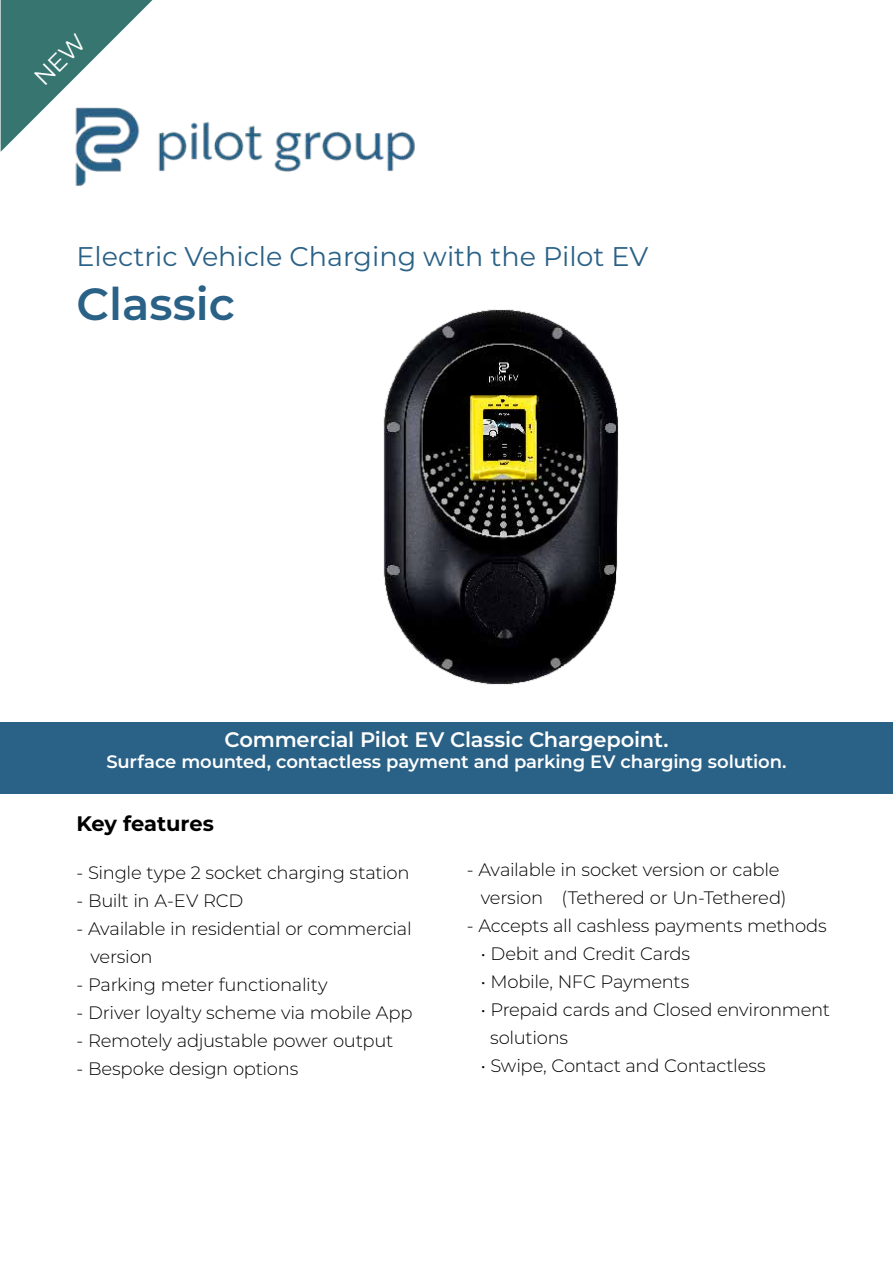
<style>
.page{position:relative;width:893px;height:1263px;background:#fff}
.page>*{position:absolute;margin:0;border:0;box-sizing:border-box;transform-origin:0 0}
.t1{font:600 45px "Montserrat";color:#2a6186}
.t2{font:27px "Montserrat";color:#2a6186}
.t3{font:600 21px "Montserrat";letter-spacing:-.01em;color:#fff}
.t4{font:700 21px "Montserrat";letter-spacing:-.005em;color:#000}
.t5{font:300 18px/27.9px "Montserrat";letter-spacing:-.015em;color:#000}
.t6{font:600 18px "Montserrat";letter-spacing:-.01em;color:#fff}
</style>
<div class="page">
<div style="left:0;top:722px;width:893px;height:72px;background:#2a6186"></div>
<img style="left:383px;top:309px;width:236px;height:376px">
<img style="left:0;top:0;width:415px;height:186px">
<svg style="left:1px;top:0;width:151px;height:152px"></svg>
<h2 class="t2" style="left:77px;top:238px;width:573px">Electric Vehicle Charging with the Pilot EV</h2>
<h1 class="t1" style="left:77px;top:272px;width:160px">Classic</h1>
<p class="t3" style="left:224px;top:724px;width:445px">Commercial Pilot EV Classic Chargepoint.</p>
<p class="t6" style="left:106px;top:749px;width:682px">Surface mounted, contactless payment and parking EV charging solution.</p>
<p class="t4" style="left:77px;top:809px;width:139px">Key features</p>
<p class="t5" style="left:77px;top:858px;width:335px">- Single type 2 socket charging station</p>
<p class="t5" style="left:77px;top:886px;width:168px">- Built in A-EV RCD</p>
<p class="t5" style="left:90px;top:914px;width:323px;text-indent:-14px">- Available in residential or commercial version</p>
<p class="t5" style="left:77px;top:970px;width:253px">- Parking meter functionality</p>
<p class="t5" style="left:77px;top:998px;width:337px">- Driver loyalty scheme via mobile App</p>
<p class="t5" style="left:77px;top:1026px;width:318px">- Remotely adjustable power output</p>
<p class="t5" style="left:77px;top:1054px;width:223px">- Bespoke design options</p>
<p class="t5" style="left:481px;top:855px;width:307px;text-indent:-14px">- Available in socket version or cable version (Tethered or Un-Tethered)</p>
<p class="t5" style="left:467px;top:911px;width:361px">- Accepts all cashless payments methods</p>
<p class="t5" style="left:481px;top:939px;width:211px">• Debit and Credit Cards</p>
<p class="t5" style="left:481px;top:967px;width:210px">• Mobile, NFC Payments</p>
<p class="t5" style="left:490px;top:995px;width:341px;text-indent:-9px">• Prepaid cards and Closed environment solutions</p>
<p class="t5" style="left:481px;top:1051px;width:287px">• Swipe, Contact and Contactless</p>
</div>
